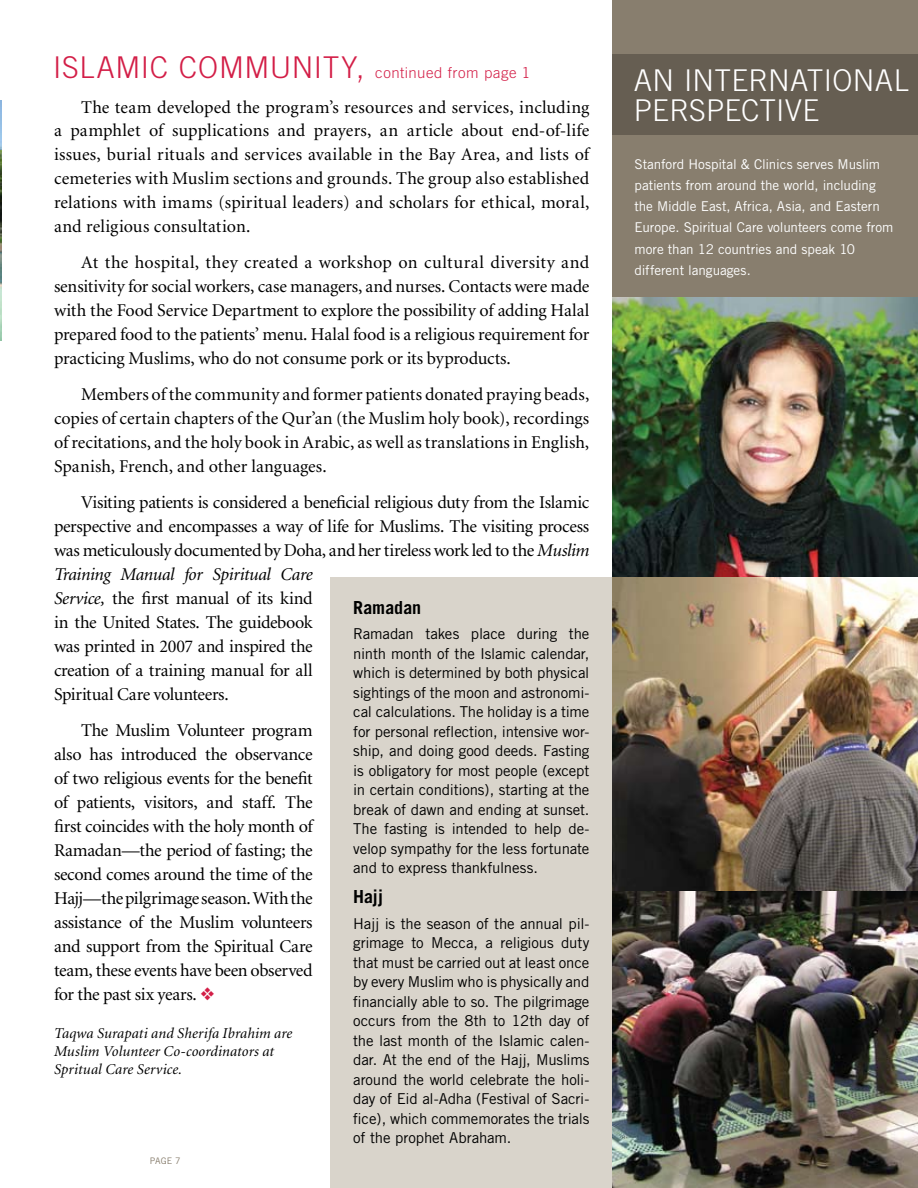
<style>
.page{position:relative;width:918px;height:1188px;background:#fff}
.page>*{position:absolute;margin:0;border:0;box-sizing:border-box;transform-origin:0 0}
.t1{font:300 30px/30px "Trade Gothic";color:#fff}
.t2{font:18px/24px "Minion";letter-spacing:-.015em;color:#000;text-align:justify}
.t3{font:700 18px "Trade Gothic";color:#000}
.t4{font:15px/19.5px "Trade Gothic";letter-spacing:-.01em;color:#000;text-align:justify}
.t5{font:italic 15px/18px "Minion";letter-spacing:.005em;color:#000}
.t6{font:300 15px "Trade Gothic";letter-spacing:.035em;color:#d31e47}
.t7{font:13.5px/21px "Trade Gothic";letter-spacing:-.005em;color:#fff}
.t8{font:9px "Trade Gothic";color:#887e6e}
.s1{font-size:30px}
.s2{font-style:italic}
.s3{color:#d31e47}
</style>
<div class="page">
<div style="left:612px;top:0;width:306px;height:297px;background:#887e6e"></div>
<div style="left:612px;top:54px;width:306px;height:81px;background:#665e52"></div>
<img style="left:612px;top:297px;width:306px;height:891px">
<img style="left:0;top:100px;width:1px;height:240px">
<div style="left:331px;top:578px;width:281px;height:610px;background:#d9d4cb"></div>
<p class="t6" style="left:53px;top:63px;width:479px"><span class="s1">ISLAM IC COMM UNITY,</span> CONTINUED FROM PAGE 1</p>
<p class="t2" style="left:54px;top:95px;width:537px;text-indent:27px">The team developed the program’s resources and services, including a pamphlet of supplications and prayers, an article about end-of-life issues, burial rituals and services available in the Bay Area, and lists of cemeteries with Muslim sections and grounds. The group also established relations with imams (spiritual leaders) and scholars for ethical, moral, and religious consultation.</p>
<p class="t2" style="left:54px;top:251px;width:537px;text-indent:27px">At the hospital, they created a workshop on cultural diversity and sensitivity for social workers, case managers, and nurses. Contacts were made with the Food Service Department to explore the possibility of adding Halal prepared food to the patients’ menu. Halal food is a religious requirement for practicing Muslims, who do not consume pork or its byproducts.</p>
<p class="t2" style="left:54px;top:383px;width:537px;text-indent:27px">Members of the community and former patients donated praying beads, copies of certain chapters of the Qur’an (the Muslim holy book), recordings of recitations, and the holy book in Arabic, as well as translations in English, Spanish, French, and other languages.</p>
<p class="t2" style="left:54px;top:491px;width:537px;text-align:left;text-indent:27px">Visiting patients is considered a beneficial religious duty from the Islamic perspective and encompasses a way of life for Muslims. The visiting process was meticulously documented by Doha, and her tireless work led to the <span class="s2">Muslim Training Manual for Spiritual Care<br>Service,</span> the first manual of its kind<br>in the United States. The guidebook<br>was printed in 2007 and inspired the<br>creation of a training manual for all<br>Spiritual Care volunteers.</p>
<p class="t2" style="left:54px;top:719px;width:260px;text-indent:27px">The Muslim Volunteer program also has introduced the observance of two religious events for the benefit of patients, visitors, and staff. The first coincides with the holy month of Ramadan—the period of fasting; the second comes around the time of the Hajj—the pilgrimage season. With the assistance of the Muslim volunteers and support from the Spiritual Care team, these events have been observed for the past six years. <span class="s3">❖</span></p>
<p class="t5" style="left:54px;top:1025px;width:240px">Taqwa Surapati and Sherifa Ibrahim are<br>Muslim Volunteer Co-coordinators at<br>Spritual Care Service.</p>
<p class="t3" style="left:353px;top:596px;width:70px">Ramadan</p>
<p class="t4" style="left:353px;top:624px;width:238px">Ramadan takes place during the ninth month of the Islamic calendar, which is determined by both physical sightings of the moon and astronomi&shy;cal calculations. The holiday is a time for personal reflection, intensive wor&shy;ship, and doing good deeds. Fasting is obligatory for most people (except in certain conditions), starting at the break of dawn and ending at sunset.<br>The fasting is intended to help de&shy;velop sympathy for the less fortunate and to express thankfulness.</p>
<p class="t3" style="left:353px;top:886px;width:31px">Hajj</p>
<p class="t4" style="left:353px;top:914px;width:238px">Hajj is the season of the annual pil&shy;grimage to Mecca, a religious duty that must be carried out at least once by every Muslim who is physically and financially able to so. The pilgrimage occurs from the 8th to 12th day of the last month of the Islamic calen&shy;dar. At the end of the Hajj, Muslims around the world celebrate the holi&shy;day of Eid al-Adha (Festival of Sacri&shy;fice), which commemorates the trials of the prophet Abraham.</p>
<p class="t8" style="left:150px;top:1156px;width:32px">PAGE 7</p>
<h1 class="t1" style="left:634px;top:65px;width:78px">AN INTERNATIONAL<br>PERSPECTIVE</h1>
<p class="t7" style="left:634px;top:154px;width:260px">Stanford Hospital &amp; Clinics serves Muslim patients from around the world, including the Middle East, Africa, Asia, and Eastern Europe. Spiritual Care volunteers come from more than 12 countries and speak 10 different languages.</p>
</div>
